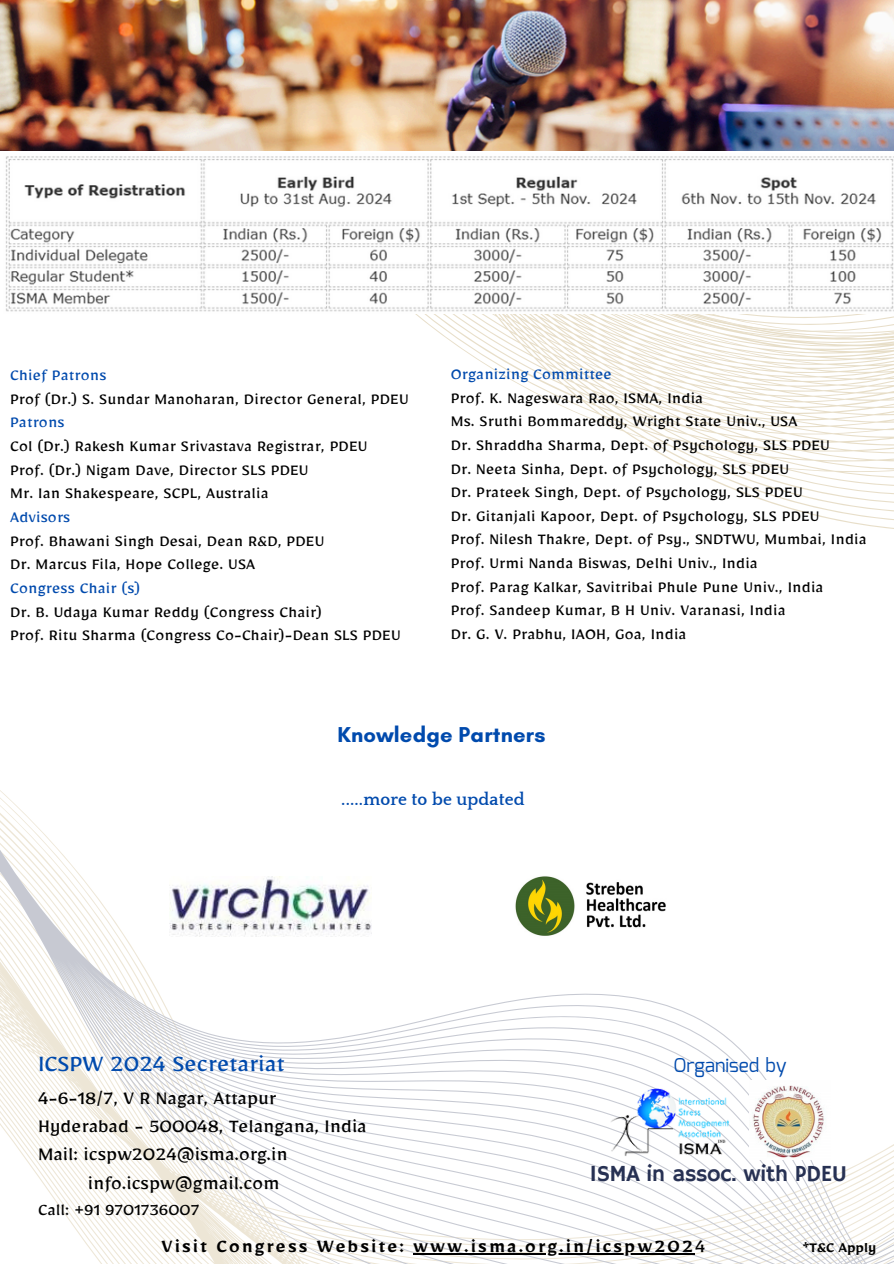
<style>
.page{position:relative;width:894px;height:1264px;background:#fff}
.page>*{position:absolute;margin:0;border:0;box-sizing:border-box;transform-origin:0 0}
.t1{font:26.85px "Mirza";color:#004aad}
.t2{font:22.95px "Hammersmith One";letter-spacing:-.02em;color:#273153}
.t3{font:700 21.9px "Glacial Indifference";letter-spacing:.01em;color:#004aad}
.t4{font:21.6px "Mirza";color:#000}
.t5{font:600 21.3px "Mirza";letter-spacing:.1em;color:#000}
.t6{font:19.2px "Mirza";color:#000}
.t7{font:19.05px "Mina";color:#004aad}
.t8{font:18px/23.7px "Mirza";letter-spacing:.01em;color:#000}
.t9{font:700 17.4px "Quattrocento";letter-spacing:.01em;color:#004aad}
.t10{font:600 16.5px "Mirza";color:#000}
.s1{color:#004aad}
.s2{font-weight:400}
</style>
<div class="page">
<svg style="left:0;top:790px;width:893px;height:473px"></svg>
<svg style="left:660px;top:454px;width:233px;height:75px"></svg>
<svg style="left:415px;top:314px;width:478px;height:140px"></svg>
<img style="left:0;top:0;width:893px;height:151px">
<img style="left:170px;top:876px;width:201px;height:60px">
<img style="left:511px;top:872px;width:159px;height:67px">
<img style="left:5px;top:156px;width:888px;height:156px">
<svg style="left:413px;top:1253px;width:17px;height:1px"></svg>
<hr style="left:430px;top:1253px;width:264px;height:1px;background:#000">
<img style="left:749px;top:1080px;width:81px;height:79px">
<img style="left:610px;top:1088px;width:119px;height:69px">
<h4 class="t8" style="left:10px;top:362px;width:400px"><span class="s1">Chief Patrons<br></span>Prof (Dr.) S. Sundar Manoharan, Director General, PDEU <span class="s1">Patrons<br></span>Col (Dr.) Rakesh Kumar Srivastava Registrar, PDEU<br>Prof. (Dr.) Nigam Dave, Director SLS PDEU<br>Mr. Ian Shakespeare, SCPL, Australia<br><span class="s1">Advisors<br></span>Prof. Bhawani Singh Desai, Dean R&amp;D, PDEU<br>Dr. Marcus Fila, Hope College. USA<br><span class="s1">Congress Chair (s)<br></span>Dr. B. Udaya Kumar Reddy (Congress Chair)<br>Prof. Ritu Sharma (Congress Co-Chair)-Dean SLS PDEU</h4>
<h4 class="t8" style="left:450px;top:361px;width:417px"><span class="s1">Organizing Committee<br></span>Prof. K. Nageswara Rao, ISMA, India<br>Ms. Sruthi Bommareddy, Wright State Univ., USA<br>Dr. Shraddha Sharma, Dept. of Psychology, SLS PDEU<br>Dr. Neeta Sinha, Dept. of Psychology, SLS PDEU<br>Dr. Prateek Singh, Dept. of Psychology, SLS PDEU<br>Dr. Gitanjali Kapoor, Dept. of Psychology, SLS PDEU<br>Prof. Nilesh Thakre, Dept. of Psy., SNDTWU, Mumbai, India Prof. Urmi Nanda Biswas, Delhi Univ., India<br>Prof. Parag Kalkar, Savitribai Phule Pune Univ., India<br>Prof. Sandeep Kumar, B H Univ. Varanasi, India<br>Dr. G. V. Prabhu, IAOH, Goa, India</h4>
<h1 class="t3" style="left:337px;top:721px;width:210px">Knowledge Partners</h1>
<h3 class="t9" style="left:341px;top:790px;width:185px">.....more to be updated</h3>
<h4 class="t1" style="left:38px;top:1046px;width:248px">ICSPW 2024 Secretariat</h4>
<h4 class="t4" style="left:38px;top:1083px;width:240px">4-6-18/7, V R Nagar, Attapur</h4>
<h4 class="t4" style="left:38px;top:1111px;width:330px">Hyderabad - 500048, Telangana, India</h4>
<h4 class="t4" style="left:38px;top:1140px;width:251px">Mail: icspw2024@isma.org.in</h4>
<h4 class="t4" style="left:88px;top:1168px;width:193px">info.icspw@gmail.com</h4>
<h4 class="t6" style="left:38px;top:1197px;width:163px">Call: +91 9701736007</h4>
<h2 class="t7" style="left:673px;top:1053px;width:114px">Organised by</h2>
<h2 class="t2" style="left:589px;top:1160px;width:259px">ISMA in assoc. with PDEU</h2>
<p class="t5" style="left:161px;top:1232px;width:545px">Visit Congress Website: www.isma.org.in/icspw202<span class="s2">4</span></p>
<p class="t10" style="left:802px;top:1236px;width:75px">*T&amp;C Apply</p>
</div>
